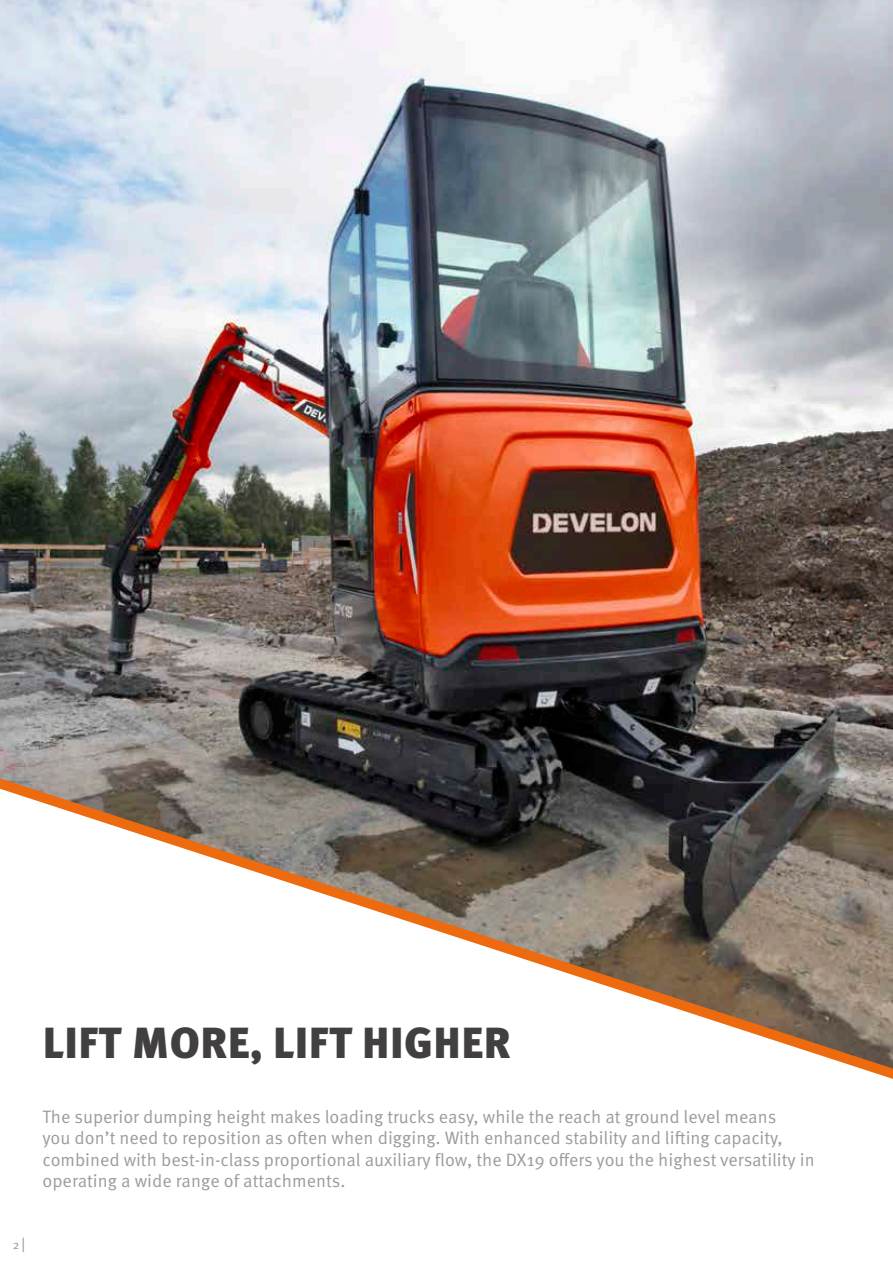
<style>
.page{position:relative;width:893px;height:1263px;background:#fff}
.page>*{position:absolute;margin:0;border:0;box-sizing:border-box;transform-origin:0 0}
.t1{font:900 43.5px "Meta Pro";letter-spacing:.01em;color:#423f41}
.t2{font:18px/21.6px "Meta Pro Norm";color:#9c9c9c}
.t3{font:12px "Meta Pro Norm";color:#979296}
.s1{font-size:15px}
</style>
<div class="page">
<img style="left:0;top:0;width:893px;height:778px">
<svg style="left:0;top:778px;width:893px;height:301px"></svg>
<p class="t3" style="left:13px;top:1235px;width:14px">2 <span class="s1">|</span></p>
<h1 class="t1" style="left:43px;top:1008px;width:469px">LIFT MORE, LIFT HIGHER</h1>
<p class="t2" style="left:43px;top:1104px;width:774px">The superior dumping height makes loading trucks easy, while the reach at ground level means<br>you don’t need to reposition as often when digging. With enhanced stability and lifting capacity, combined with best-in-class proportional auxiliary flow, the DX19 offers you the highest versatility in operating a wide range of attachments.</p>
</div>
